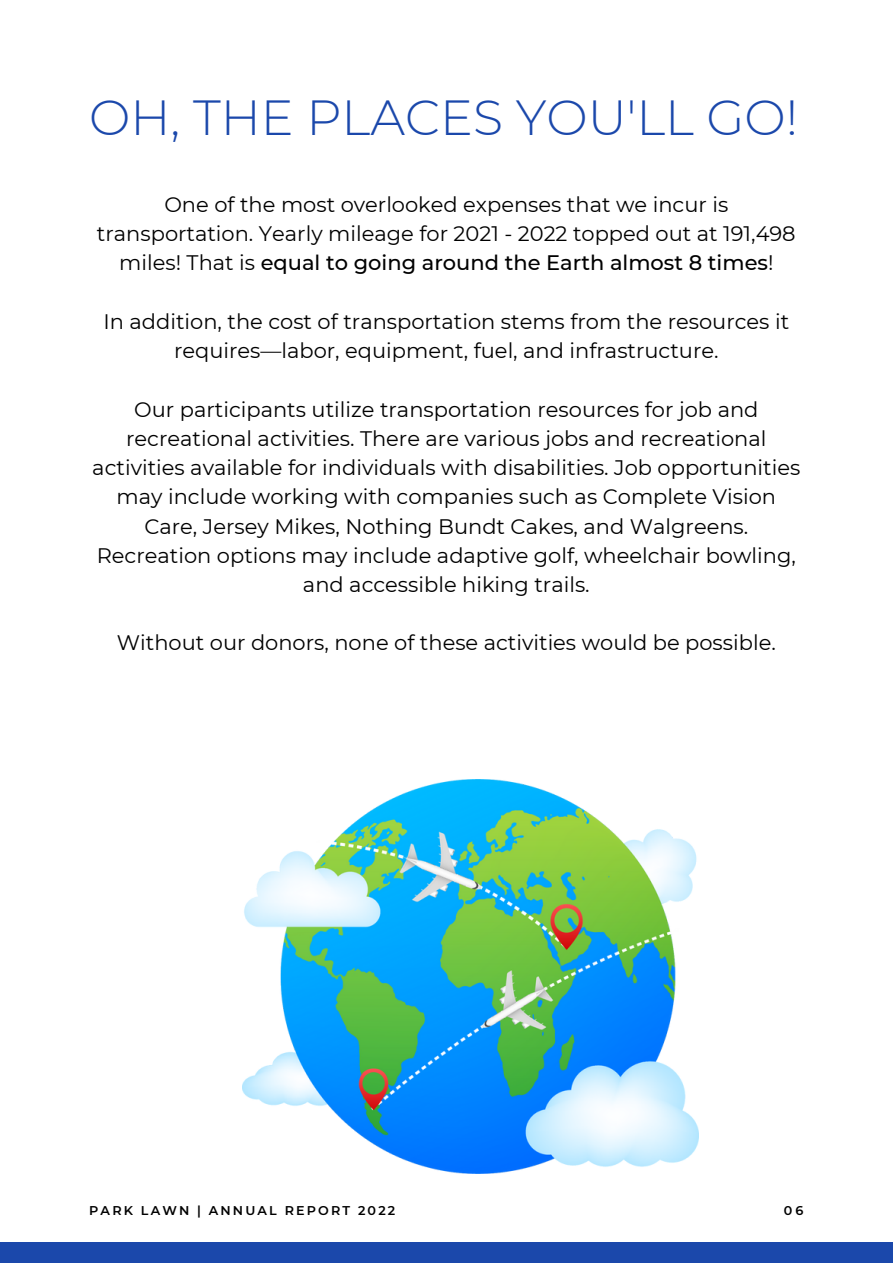
<style>
.page{position:relative;width:893px;height:1264px;background:#fff}
.page>*{position:absolute;margin:0;border:0;box-sizing:border-box;transform-origin:0 0}
.t1{font:300 49.2px "Montserrat";color:#1b48ab}
.t2{font:21px/29.2px "Montserrat";color:#000;text-align:center}
.t3{font:600 12.75px "Montserrat";letter-spacing:.17em;color:#000}
.s1{font-weight:500}
</style>
<div class="page">
<div style="left:0;top:1242px;width:892px;height:20px;background:#1b48ab"></div>
<img style="left:243px;top:779px;width:455px;height:394px">
<p class="t1" style="left:89px;top:87px;width:710px">OH, THE PLACES YOU'LL GO!</p>
<p class="t2" style="left:97px;top:190px;width:700px">One of the most overlooked expenses that we incur is transportation. Yearly mileage for 2021 - 2022 topped out at 191,498 miles! That is <span class="s1">equal to going around the Earth almost 8 times</span>!</p>
<p class="t2" style="left:103px;top:307px;width:687px">In addition, the cost of transportation stems from the resources it requires—labor, equipment, fuel, and infrastructure.</p>
<p class="t2" style="left:92px;top:394px;width:709px">Our participants utilize transportation resources for job and recreational activities. There are various jobs and recreational activities available for individuals with disabilities. Job opportunities may include working with companies such as Complete Vision Care, Jersey Mikes, Nothing Bundt Cakes, and Walgreens.<br>Recreation options may include adaptive golf, wheelchair bowling, and accessible hiking trails.</p>
<p class="t2" style="left:117px;top:628px;width:660px">Without our donors, none of these activities would be possible.</p>
<p class="t3" style="left:89px;top:1202px;width:307px">PARK LAWN | ANNUAL REPORT 2022</p>
<p class="t3" style="left:783px;top:1202px;width:21px">06</p>
</div>
